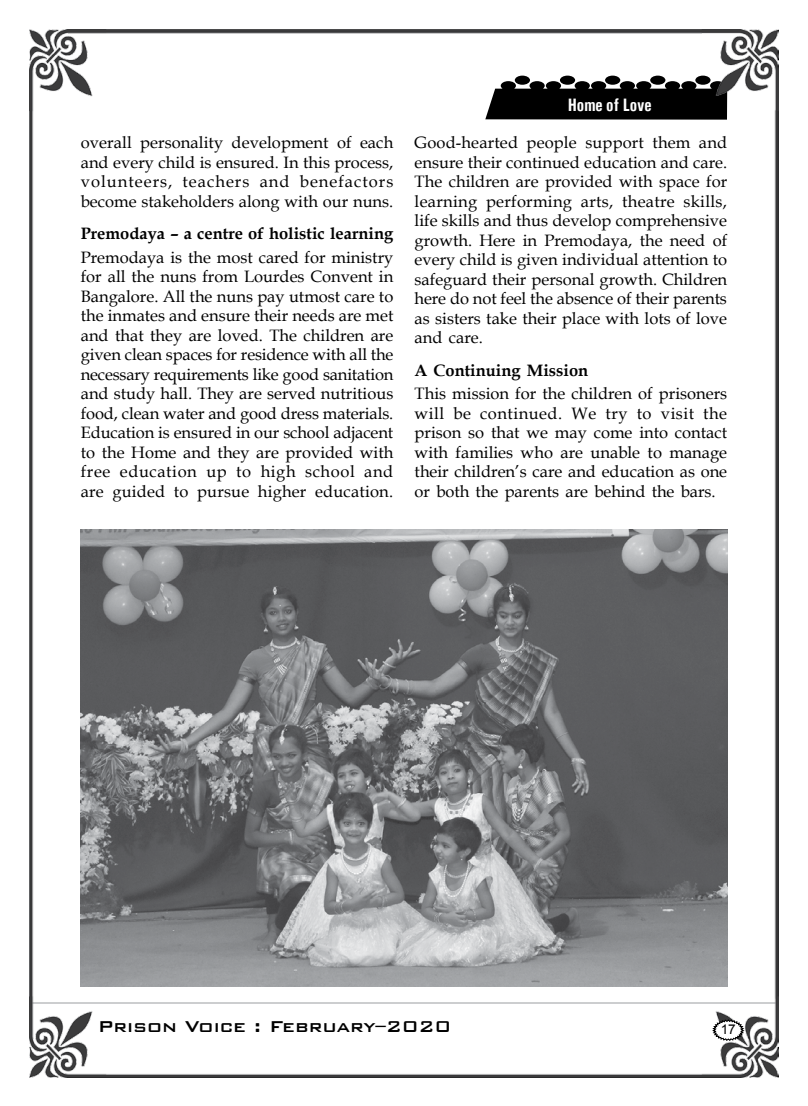
<style>
.page{position:relative;width:808px;height:1106px;background:#fff}
.page>*{position:absolute;margin:0;border:0;box-sizing:border-box;transform-origin:0 0}
.t1{font:500 21px "Bank Gothic BT";color:#000}
.t2{font:700 18px "Univers Condensed";color:#fff;scale:.93 1}
.t3{font:16.5px/19.5px "Book Antiqua";color:#000;text-align:justify}
.t4{font:700 16.5px "Book Antiqua";color:#000}
.t5{font:13.5px "Arial";color:#000}
</style>
<div class="page">
<img style="left:30px;top:30px;width:748px;height:1047px">
<svg style="left:711px;top:1018px;width:34px;height:23px"></svg>
<img style="left:81px;top:529px;width:646px;height:457px">
<p class="t3" style="left:81px;top:132px;width:314px">overall personality development of each and every child is ensured. In this process, volunteers, teachers and benefactors become stakeholders along with our nuns.</p>
<p class="t4" style="left:81px;top:222px;width:314px">Premodaya – a centre of holistic learning</p>
<p class="t3" style="left:81px;top:247px;width:314px">Premodaya is the most cared for ministry for all the nuns from Lourdes Convent in Bangalore. All the nuns pay utmost care to the inmates and ensure their needs are met and that they are loved. The children are given clean spaces for residence with all the necessary requirements like good sanitation and study hall. They are served nutritious food, clean water and good dress materials.<br>Education is ensured in our school adjacent to the Home and they are provided with free education up to high school and are guided to pursue higher education.</p>
<p class="t2" style="left:568px;top:94px;width:92px">Home of Love</p>
<p class="t3" style="left:415px;top:132px;width:314px">Good-hearted people support them and ensure their continued education and care.<br>The children are provided with space for learning performing arts, theatre skills, life skills and thus develop comprehensive growth. Here in Premodaya, the need of every child is given individual attention to safeguard their personal growth. Children here do not feel the absence of their parents as sisters take their place with lots of love and care.</p>
<p class="t4" style="left:415px;top:359px;width:175px">A Continuing Mission</p>
<p class="t3" style="left:415px;top:383px;width:314px">This mission for the children of prisoners will be continued. We try to visit the prison so that we may come into contact with families who are unable to manage their children’s care and education as one or both the parents are behind the bars.</p>
<p class="t1" style="left:98px;top:1015px;width:355px">Prison Voice : February–2020</p>
<p class="t5" style="left:721px;top:1020px;width:17px">17</p>
</div>
